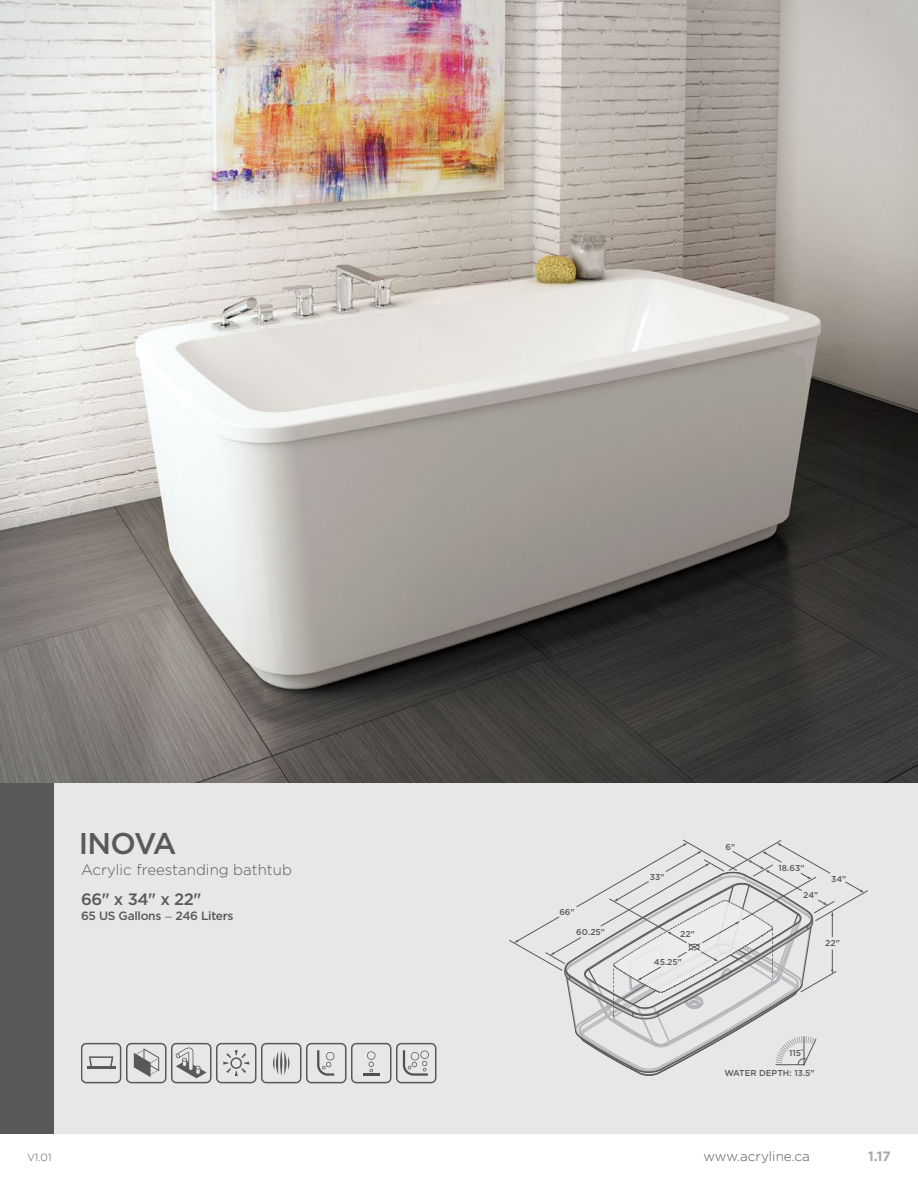
<style>
.page{position:relative;width:918px;height:1188px;background:#fff}
.page>*{position:absolute;margin:0;border:0;box-sizing:border-box;transform-origin:0 0}
.t1{font:500 30px "Gotham";letter-spacing:-.045em;color:#58595b}
.t2{font:500 16.5px "Gotham";color:#58595b}
.t3{font:300 15px "Gotham";color:#58595b}
.t4{font:300 13.5px "Gotham";color:#58595b}
.t5{font:700 13.5px "Gotham";color:#a7a9ac}
.t6{font:500 12px "Gotham";letter-spacing:-.025em;color:#58595b}
.t7{font:300 10.5px "Gotham";color:#58595b}
.t8{font:500 8.55px "Gotham";color:#58595b}
.s1{font-size:6px}
</style>
<div class="page">
<div style="left:0;top:783px;width:54px;height:351px;background:#58595b"></div>
<div style="left:54px;top:783px;width:864px;height:351px;background:#e6e7e8"></div>
<img style="left:0;top:0;width:918px;height:783px">
<svg style="left:509px;top:839px;width:359px;height:237px"></svg>
<svg style="left:81px;top:1043px;width:355px;height:40px"></svg>
<h1 class="t1" style="left:79px;top:824px;width:99px">INOVA</h1>
<h3 class="t3" style="left:81px;top:860px;width:213px">Acrylic freestanding bathtub</h3>
<h2 class="t2" style="left:81px;top:889px;width:122px">66" x 34" x 22"</h2>
<h3 class="t6" style="left:81px;top:908px;width:154px">65 US Gallons <span class="s1">—</span> 246 Liters</h3>
<p class="t7" style="left:27px;top:1151px;width:26px">V1.01</p>
<p class="t8" style="left:559px;top:906px;width:17px">66"</p>
<p class="t8" style="left:576px;top:926px;width:30px">60.25"</p>
<p class="t8" style="left:650px;top:871px;width:16px">33"</p>
<p class="t8" style="left:680px;top:928px;width:16px">22"</p>
<p class="t8" style="left:654px;top:956px;width:30px">45.25"</p>
<p class="t8" style="left:726px;top:842px;width:11px">6"</p>
<p class="t8" style="left:778px;top:862px;width:28px">18.63"</p>
<p class="t8" style="left:803px;top:890px;width:17px">24"</p>
<p class="t8" style="left:831px;top:873px;width:17px">34"</p>
<p class="t8" style="left:825px;top:937px;width:16px">22"</p>
<p class="t8" style="left:789px;top:1048px;width:17px">115˚</p>
<p class="t8" style="left:725px;top:1067px;width:92px">WATER DEPTH: 13.5"</p>
<h3 class="t4" style="left:703px;top:1148px;width:108px">www.acryline.ca</h3>
<h3 class="t5" style="left:868px;top:1147px;width:24px">1.17</h3>
</div>
